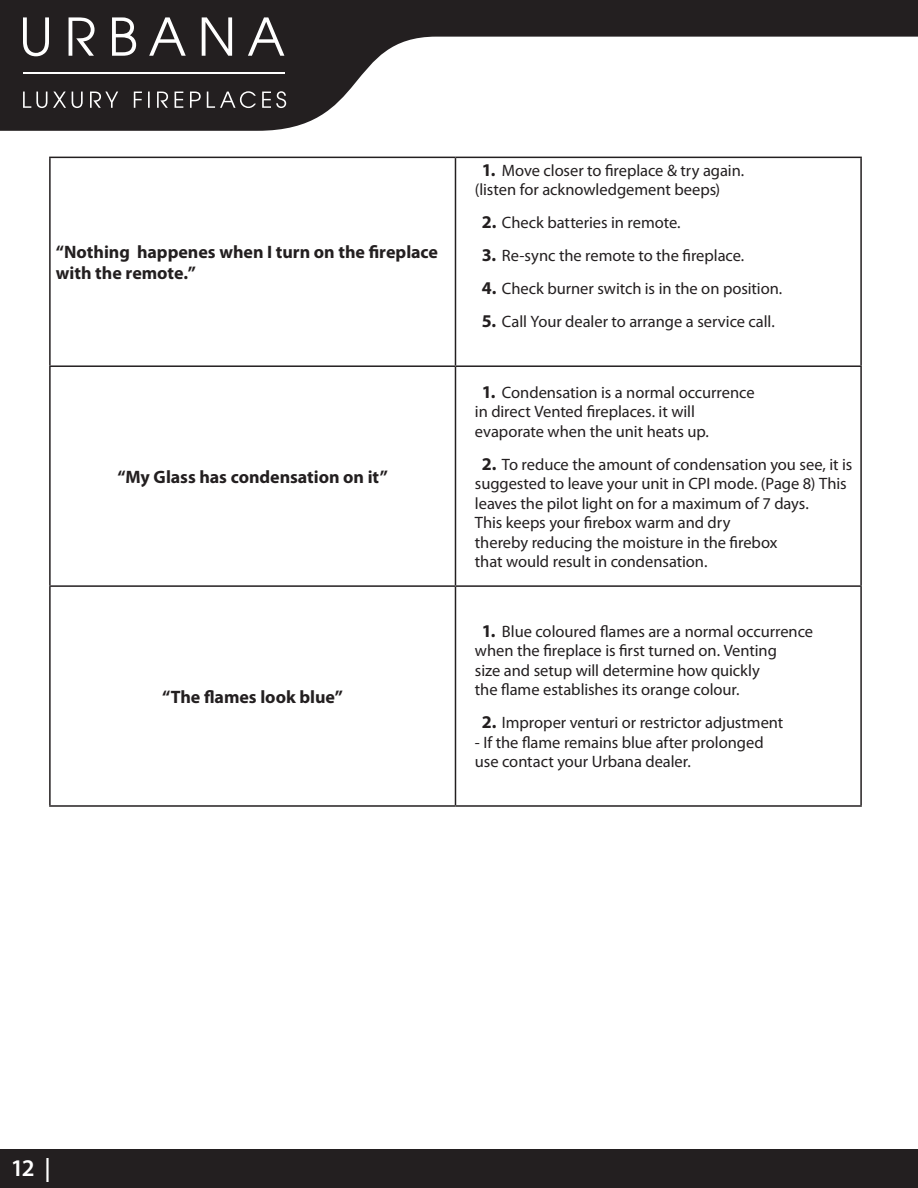
<style>
.page{position:relative;width:918px;height:1188px;background:#fff}
.page>*{position:absolute;margin:0;border:0;box-sizing:border-box;transform-origin:0 0}
.t1{font:600 24px "Myriad Pro";color:#fff}
.t2{font:700 18px/21.6px "Myriad Pro";letter-spacing:-.005em;color:#231f20}
.t3{font:16.5px/19.5px "Myriad Pro";letter-spacing:-.005em;color:#231f20}
.s1{font-weight:700;font-size:18px}
</style>
<div class="page">
<svg style="left:0;top:0;width:918px;height:131px"></svg>
<div style="left:0;top:1149px;width:918px;height:39px;background:#231f20"></div>
<svg style="left:23px;top:91px;width:263px;height:17px;background:#4d4a4a"></svg>
<svg style="left:23px;top:17px;width:261px;height:39px"></svg>
<hr style="left:23px;top:72px;width:262px;height:2px;background:#fff">
<div style="left:873px;top:0;width:45px;height:36px;background:#231f20"></div>
<hr style="left:49px;top:157px;width:406px;height:1px;background:#231f20">
<hr style="left:49px;top:158px;width:2px;height:207px;background:#231f20">
<hr style="left:455px;top:157px;width:407px;height:1px;background:#231f20">
<hr style="left:455px;top:158px;width:1px;height:207px;background:#231f20">
<hr style="left:860px;top:158px;width:2px;height:207px;background:#231f20">
<hr style="left:49px;top:365px;width:406px;height:2px;background:#231f20">
<hr style="left:49px;top:367px;width:2px;height:218px;background:#231f20">
<hr style="left:455px;top:365px;width:407px;height:2px;background:#231f20">
<hr style="left:455px;top:367px;width:1px;height:218px;background:#231f20">
<hr style="left:860px;top:367px;width:2px;height:218px;background:#231f20">
<hr style="left:49px;top:585px;width:406px;height:2px;background:#231f20">
<hr style="left:49px;top:587px;width:2px;height:218px;background:#231f20">
<hr style="left:455px;top:585px;width:407px;height:2px;background:#231f20">
<hr style="left:455px;top:587px;width:1px;height:218px;background:#231f20">
<hr style="left:860px;top:587px;width:2px;height:218px;background:#231f20">
<hr style="left:49px;top:805px;width:406px;height:2px;background:#231f20">
<hr style="left:455px;top:805px;width:407px;height:2px;background:#231f20">
<p class="t2" style="left:56px;top:240px;width:384px">“Nothing happenes when I turn on the fireplace with the remote.”</p>
<p class="t2" style="left:117px;top:465px;width:272px">“My Glass has condensation on it”</p>
<p class="t2" style="left:162px;top:685px;width:182px">“The flames look blue”</p>
<p class="t3" style="left:475px;top:160px;width:271px;text-indent:7px"><span class="s1">1.</span> Move closer to fireplace &amp; try again. (listen for acknowledgement beeps)</p>
<p class="t3" style="left:482px;top:213px;width:200px"><span class="s1">2.</span> Check batteries in remote.</p>
<p class="t3" style="left:482px;top:246px;width:264px"><span class="s1">3.</span> Re-sync the remote to the fireplace.</p>
<p class="t3" style="left:482px;top:279px;width:302px"><span class="s1">4.</span> Check burner switch is in the on position.</p>
<p class="t3" style="left:482px;top:312px;width:295px"><span class="s1">5.</span> Call Your dealer to arrange a service call.</p>
<p class="t3" style="left:475px;top:382px;width:281px;text-indent:7px"><span class="s1">1.</span> Condensation is a normal occurrence in direct Vented fireplaces. it will evaporate when the unit heats up.</p>
<p class="t3" style="left:475px;top:454px;width:379px;text-indent:7px"><span class="s1">2.</span> To reduce the amount of condensation you see, it is suggested to leave your unit in CPI mode. (Page 8) This leaves the pilot light on for a maximum of 7 days.<br>This keeps your firebox warm and dry<br>thereby reducing the moisture in the firebox<br>that would result in condensation.</p>
<p class="t3" style="left:475px;top:621px;width:340px;text-indent:7px"><span class="s1">1.</span> Blue coloured flames are a normal occurrence when the fireplace is first turned on. Venting<br>size and setup will determine how quickly<br>the flame establishes its orange colour.</p>
<p class="t3" style="left:482px;top:713px;width:303px"><span class="s1">2.</span> Improper venturi or restrictor adjustment</p>
<p class="t3" style="left:475px;top:732px;width:290px">- If the flame remains blue after prolonged use contact your Urbana dealer.</p>
<h1 class="t1" style="left:11px;top:1153px;width:42px">12 |</h1>
</div>
